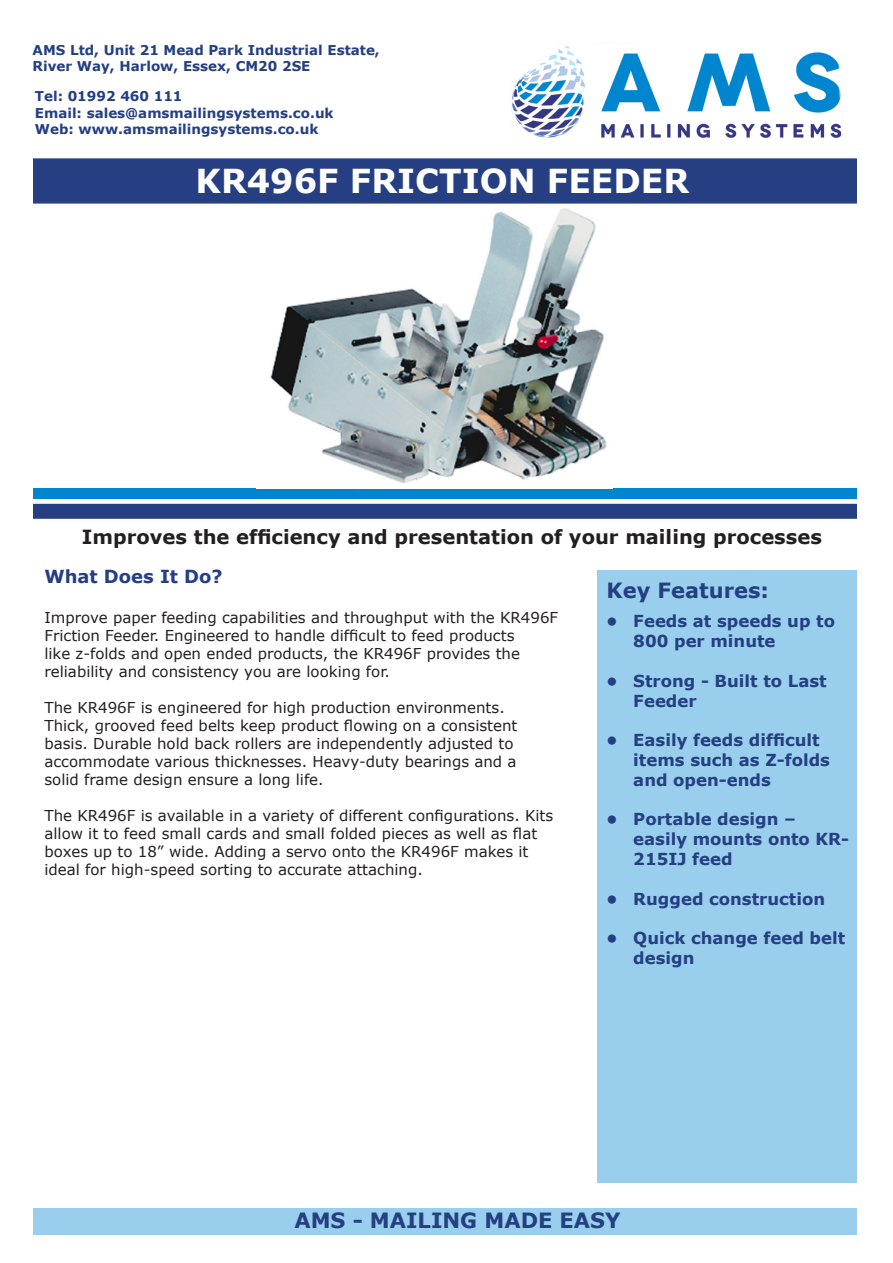
<style>
.page{position:relative;width:893px;height:1263px;background:#fff}
.page>*{position:absolute;margin:0;border:0;box-sizing:border-box;transform-origin:0 0}
.t1{font:700 33px "Verdana";color:#fff}
.t2{font:700 21px "Verdana";color:#253f82}
.t3{font:700 21px "Verdana";color:#243f82}
.t4{font:700 19.5px "Verdana";color:#231f20}
.t5{font:700 18px "Verdana";color:#243f82}
.t6{font:700 16.5px/19.8px "Verdana";color:#253f82}
.t7{font:15px "Verdana";color:#231f20}
.t8{font:700 13.5px "Verdana";color:#243f82}
</style>
<div class="page">
<svg style="left:33px;top:503px;width:824px;height:16px;background:#324a89"></svg>
<div style="left:597px;top:571px;width:264px;height:612px;background:#99cfec"></div>
<div style="left:20px;top:158px;width:841px;height:46px;background:#253f82;border:2px solid #253f82"></div>
<img style="left:511px;top:44px;width:331px;height:94px">
<div style="left:0;top:1209px;width:865px;height:26px;background:#99cfec"></div>
<div style="left:0;top:488px;width:877px;height:11px;background:#0086cf"></div>
<div style="left:0;top:0;width:33px;height:1263px;background:#fff"></div>
<div style="left:857px;top:0;width:36px;height:1263px;background:#fff"></div>
<img style="left:270px;top:208px;width:337px;height:276px">
<p class="t8" style="left:33px;top:41px;width:349px">AMS Ltd, Unit 21 Mead Park Industrial Estate,</p>
<p class="t8" style="left:33px;top:57px;width:279px">River Way, Harlow, Essex, CM20 2SE</p>
<p class="t8" style="left:35px;top:87px;width:149px">Tel: 01992 460 111</p>
<p class="t8" style="left:35px;top:103px;width:300px">Email: sales@amsmailingsystems.co.uk</p>
<p class="t8" style="left:35px;top:119px;width:285px">Web: www.amsmailingsystems.co.uk</p>
<p class="t1" style="left:196px;top:157px;width:495px">KR496F FRICTION FEEDER</p>
<p class="t4" style="left:82px;top:523px;width:741px">Improves the efficiency and presentation of your mailing processes</p>
<p class="t5" style="left:44px;top:564px;width:180px">What Does It Do?</p>
<p class="t7" style="left:44px;top:607px;width:515px">Improve paper feeding capabilities and throughput with the KR496F</p>
<p class="t7" style="left:44px;top:625px;width:472px">Friction Feeder. Engineered to handle difficult to feed products</p>
<p class="t7" style="left:44px;top:643px;width:477px">like z-folds and open ended products, the KR496F provides the</p>
<p class="t7" style="left:44px;top:661px;width:347px">reliability and consistency you are looking for.</p>
<p class="t7" style="left:44px;top:697px;width:462px">The KR496F is engineered for high production environments.</p>
<p class="t7" style="left:44px;top:715px;width:475px">Thick, grooved feed belts keep product flowing on a consistent</p>
<p class="t7" style="left:44px;top:733px;width:471px">basis. Durable hold back rollers are independently adjusted to</p>
<p class="t7" style="left:44px;top:751px;width:474px">accommodate various thicknesses. Heavy-duty bearings and a</p>
<p class="t7" style="left:44px;top:769px;width:281px">solid frame design ensure a long life.</p>
<p class="t7" style="left:44px;top:805px;width:510px">The KR496F is available in a variety of different configurations. Kits</p>
<p class="t7" style="left:44px;top:823px;width:494px">allow it to feed small cards and small folded pieces as well as flat</p>
<p class="t7" style="left:44px;top:841px;width:485px">boxes up to 18” wide. Adding a servo onto the KR496F makes it</p>
<p class="t7" style="left:44px;top:859px;width:380px">ideal for high-speed sorting to accurate attaching.</p>
<p class="t3" style="left:607px;top:575px;width:164px">Key Features:</p>
<p class="t6" style="left:633px;top:611px;width:203px;text-indent:-27px">• Feeds at speeds up to<br>800 per minute</p>
<p class="t6" style="left:633px;top:671px;width:195px;text-indent:-27px">• Strong - Built to Last<br>Feeder</p>
<p class="t6" style="left:633px;top:730px;width:198px;text-indent:-27px">• Easily feeds difficult items such as Z-folds and open-ends</p>
<p class="t6" style="left:633px;top:809px;width:217px;text-indent:-27px">• Portable design – easily mounts onto KR-<br>215IJ feed</p>
<p class="t6" style="left:606px;top:888px;width:220px">• Rugged construction</p>
<p class="t6" style="left:633px;top:928px;width:213px;text-indent:-27px">• Quick change feed belt design</p>
<p class="t2" style="left:294px;top:1206px;width:328px">AMS - MAILING MADE EASY</p>
</div>
